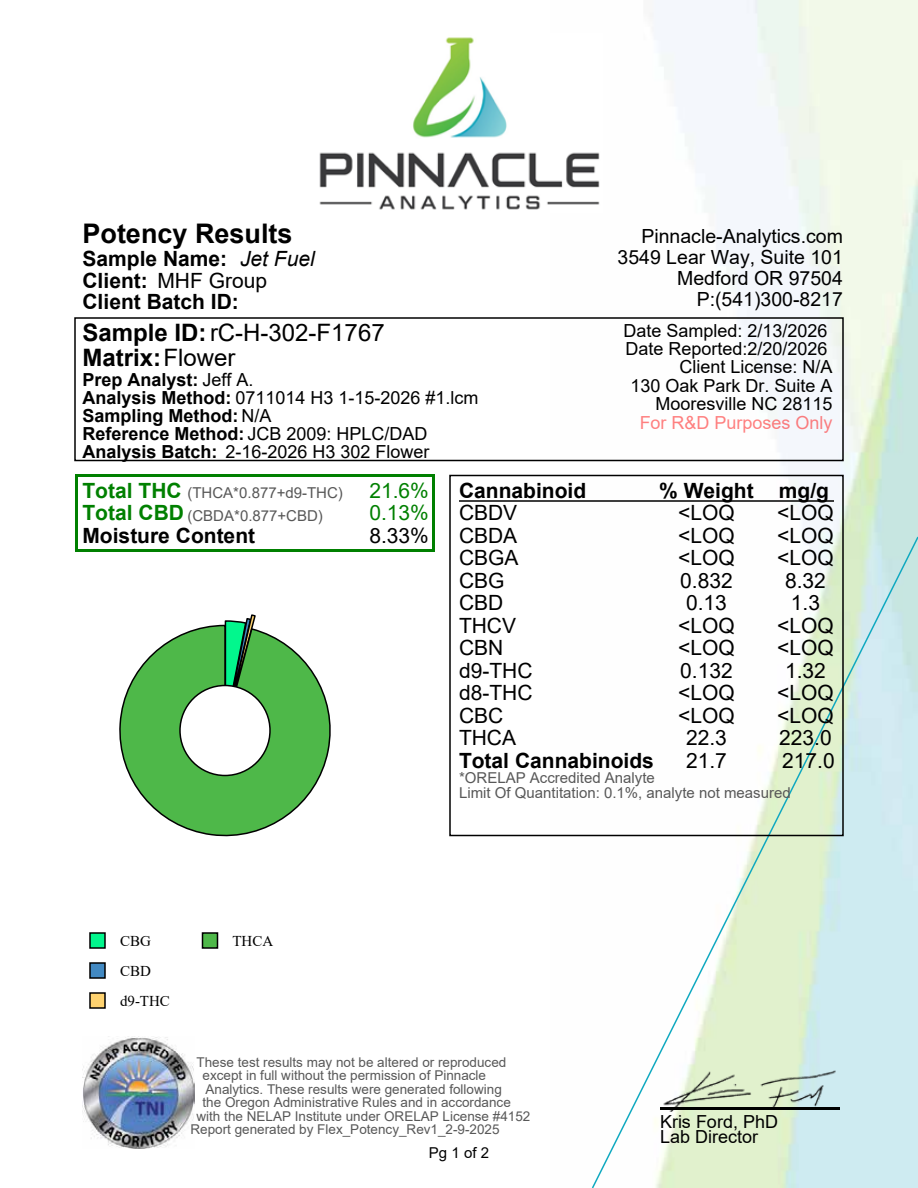
<style>
.page{position:relative;width:918px;height:1188px;background:#fff}
.page>*{position:absolute;margin:0;border:0;box-sizing:border-box;transform-origin:0 0}
.t1{font:700 27px "Arial";color:#000}
.t2{font:24px/25.5px "Arial";color:#000}
.t3{font:21px "Arial";color:#000}
.t4{font:700 21px/21.8px "Arial";color:#000}
.t5{font:700 21px/22.5px "Arial";color:#008000}
.t6{font:21px/22.5px "Arial";color:#008000}
.t7{font:italic 21px "Arial";color:#000}
.t8{font:19.5px/21px "Arial";color:#000;text-align:right}
.t9{font:700 18px/18px "Arial";color:#000}
.t10{font:18px/18px "Arial";color:#000;text-align:right}
.t11{font:18px "Arial";color:#f00}
.t12{font:15px/15px "Arial";color:#585858}
.t13{font:15px/30px "Times New Roman";color:#000}
.t14{font:15px "Arial";color:#000}
.t15{font:13.5px "Arial";color:#585858}
.s1{font-weight:700}
.s2{font-weight:400}
</style>
<div class="page">
<img style="left:319px;top:37px;width:281px;height:173px">
<svg style="left:590px;top:535px;width:328px;height:653px"></svg>
<div style="left:449px;top:475px;width:395px;height:361px;border:2px solid #000"></div>
<hr style="left:459px;top:500px;width:375px;height:2px;background:#000">
<svg style="left:89px;top:932px;width:17px;height:17px"></svg>
<div style="left:89px;top:962px;width:17px;height:17px;background:#4289c2;border:2px solid #000"></div>
<svg style="left:89px;top:992px;width:17px;height:17px"></svg>
<div style="left:202px;top:932px;width:16px;height:17px;background:#4eb849;border:2px solid #000"></div>
<svg style="left:224px;top:614px;width:32px;height:10px"></svg>
<svg style="left:119px;top:624px;width:212px;height:213px"></svg>
<div style="left:179px;top:685px;width:92px;height:91px;background:#fff;border:2px solid #000;border-radius:50%"></div>
<div style="left:75px;top:474px;width:360px;height:78px;border:3px solid #008000"></div>
<img style="left:82px;top:1036px;width:113px;height:113px">
<img style="left:660px;top:1068px;width:180px;height:45px">
<hr style="left:660px;top:1107px;width:180px;height:3px;background:#000">
<h1 class="t1" style="left:82px;top:214px;width:212px">Potency Results</h1>
<h3 class="t4" style="left:82px;top:247px;width:158px">Sample Name:<br>Client:<br>Client Batch ID:</h3>
<h3 class="t7" style="left:240px;top:245px;width:76px">Jet Fuel</h3>
<h3 class="t3" style="left:157px;top:266px;width:111px">MHF Group</h3>
<h3 class="t8" style="left:618px;top:226px;width:227px">Pinnacle-Analytics.com<br>3549 Lear Way, Suite 101<br>Medford OR 97504<br>P:(541)300-8217</h3>
<h2 class="t2" style="left:82px;top:319px;width:304px"><span class="s1">Sample ID:</span>rC-H-302-F1767<br><span class="s1">Matrix:</span>Flower</h2>
<h3 class="t9" style="left:82px;top:370px;width:398px">Prep Analyst: <span class="s2">Jeff A.<br></span>Analysis Method: <span class="s2">0711014 H3 1-15-2026 #1.lcm </span>Sampling Method: <span class="s2">N/A<br></span>Reference Method: <span class="s2">JCB 2009: HPLC/DAD </span>Analysis Batch: <span class="s2">2-16-2026 H3 302 Flower</span></h3>
<h3 class="t10" style="left:630px;top:376px;width:204px">130 Oak Park Dr. Suite A<br>Mooresville NC 28115</h3>
<h3 class="t10" style="left:623px;top:322px;width:211px">Date Sampled: 2/13/2026<br>Date Reported:2/20/2026<br>Client License: N/A</h3>
<h3 class="t11" style="left:639px;top:410px;width:195px">For R&amp;D Purposes Only</h3>
<h3 class="t5" style="left:82px;top:480px;width:103px">Total THC<br>Total CBD</h3>
<h3 class="t4" style="left:82px;top:525px;width:174px">Moisture Content</h3>
<p class="t12" style="left:188px;top:481px;width:157px;line-height:22.5px">(THCA*0.877+d9-THC) (CBDA*0.877+CBD)</p>
<h3 class="t6" style="left:369px;top:479px;width:61px">21.6%<br>0.13%</h3>
<h3 class="t3" style="left:369px;top:521px;width:61px">8.33%</h3>
<h3 class="t4" style="left:459px;top:480px;width:129px">Cannabinoid</h3>
<h3 class="t4" style="left:659px;top:480px;width:171px">% Weight mg/g</h3>
<h3 class="t3" style="left:459px;top:499px;width:60px">CBDV</h3>
<h3 class="t3" style="left:678px;top:499px;width:58px">&lt;LOQ</h3>
<h3 class="t3" style="left:777px;top:499px;width:58px">&lt;LOQ</h3>
<h3 class="t3" style="left:459px;top:521px;width:60px">CBDA</h3>
<h3 class="t3" style="left:678px;top:521px;width:58px">&lt;LOQ</h3>
<h3 class="t3" style="left:777px;top:521px;width:58px">&lt;LOQ</h3>
<h3 class="t3" style="left:459px;top:544px;width:61px">CBGA</h3>
<h3 class="t3" style="left:678px;top:544px;width:58px">&lt;LOQ</h3>
<h3 class="t3" style="left:777px;top:544px;width:58px">&lt;LOQ</h3>
<h3 class="t3" style="left:459px;top:566px;width:47px">CBG</h3>
<h3 class="t3" style="left:680px;top:566px;width:54px">0.832</h3>
<h3 class="t3" style="left:785px;top:566px;width:42px">8.32</h3>
<h3 class="t3" style="left:459px;top:589px;width:46px">CBD</h3>
<h3 class="t3" style="left:686px;top:589px;width:42px">0.13</h3>
<h3 class="t3" style="left:791px;top:589px;width:31px">1.3</h3>
<h3 class="t3" style="left:459px;top:611px;width:59px">THCV</h3>
<h3 class="t3" style="left:678px;top:611px;width:58px">&lt;LOQ</h3>
<h3 class="t3" style="left:777px;top:611px;width:58px">&lt;LOQ</h3>
<h3 class="t3" style="left:459px;top:634px;width:46px">CBN</h3>
<h3 class="t3" style="left:678px;top:634px;width:58px">&lt;LOQ</h3>
<h3 class="t3" style="left:777px;top:634px;width:58px">&lt;LOQ</h3>
<h3 class="t3" style="left:459px;top:656px;width:75px">d9-THC</h3>
<h3 class="t3" style="left:680px;top:656px;width:54px">0.132</h3>
<h3 class="t3" style="left:785px;top:656px;width:42px">1.32</h3>
<h3 class="t3" style="left:459px;top:679px;width:75px">d8-THC</h3>
<h3 class="t3" style="left:678px;top:679px;width:58px">&lt;LOQ</h3>
<h3 class="t3" style="left:777px;top:679px;width:58px">&lt;LOQ</h3>
<h3 class="t3" style="left:459px;top:701px;width:46px">CBC</h3>
<h3 class="t3" style="left:678px;top:701px;width:58px">&lt;LOQ</h3>
<h3 class="t3" style="left:777px;top:701px;width:58px">&lt;LOQ</h3>
<h3 class="t3" style="left:459px;top:724px;width:59px">THCA</h3>
<h3 class="t3" style="left:686px;top:724px;width:42px">22.3</h3>
<h3 class="t3" style="left:779px;top:724px;width:54px">223.0</h3>
<h3 class="t4" style="left:459px;top:750px;width:196px">Total Cannabinoids</h3>
<h3 class="t3" style="left:686px;top:746px;width:42px">21.7</h3>
<h3 class="t3" style="left:782px;top:746px;width:54px">217.0</h3>
<p class="t12" style="left:459px;top:770px;width:333px">*ORELAP Accredited Analyte<br>Limit Of Quantitation: 0.1%, analyte not measured</p>
<p class="t13" style="left:120px;top:925px;width:51px">CBG<br>CBD d9-THC</p>
<p class="t13" style="left:232px;top:925px;width:42px">THCA</p>
<p class="t15" style="left:196px;top:1052px;width:311px">These test results may not be altered or reproduced</p>
<p class="t15" style="left:202px;top:1066px;width:285px">except in full without the permission of Pinnacle</p>
<p class="t15" style="left:205px;top:1079px;width:298px">Analytics. These results were generated following</p>
<p class="t15" style="left:202px;top:1093px;width:310px">the Oregon Administrative Rules and in accordance</p>
<p class="t15" style="left:196px;top:1106px;width:335px">with the NELAP Institute under ORELAP License #4152</p>
<p class="t15" style="left:191px;top:1120px;width:311px">Report generated by Flex_Potency_Rev1_2-9-2025</p>
<h3 class="t10" style="left:660px;top:1114px;width:120px;line-height:15px;text-align:left">Kris Ford, PhD<br>Lab Director</h3>
<p class="t14" style="left:429px;top:1142px;width:62px">Pg 1 of 2</p>
</div>
